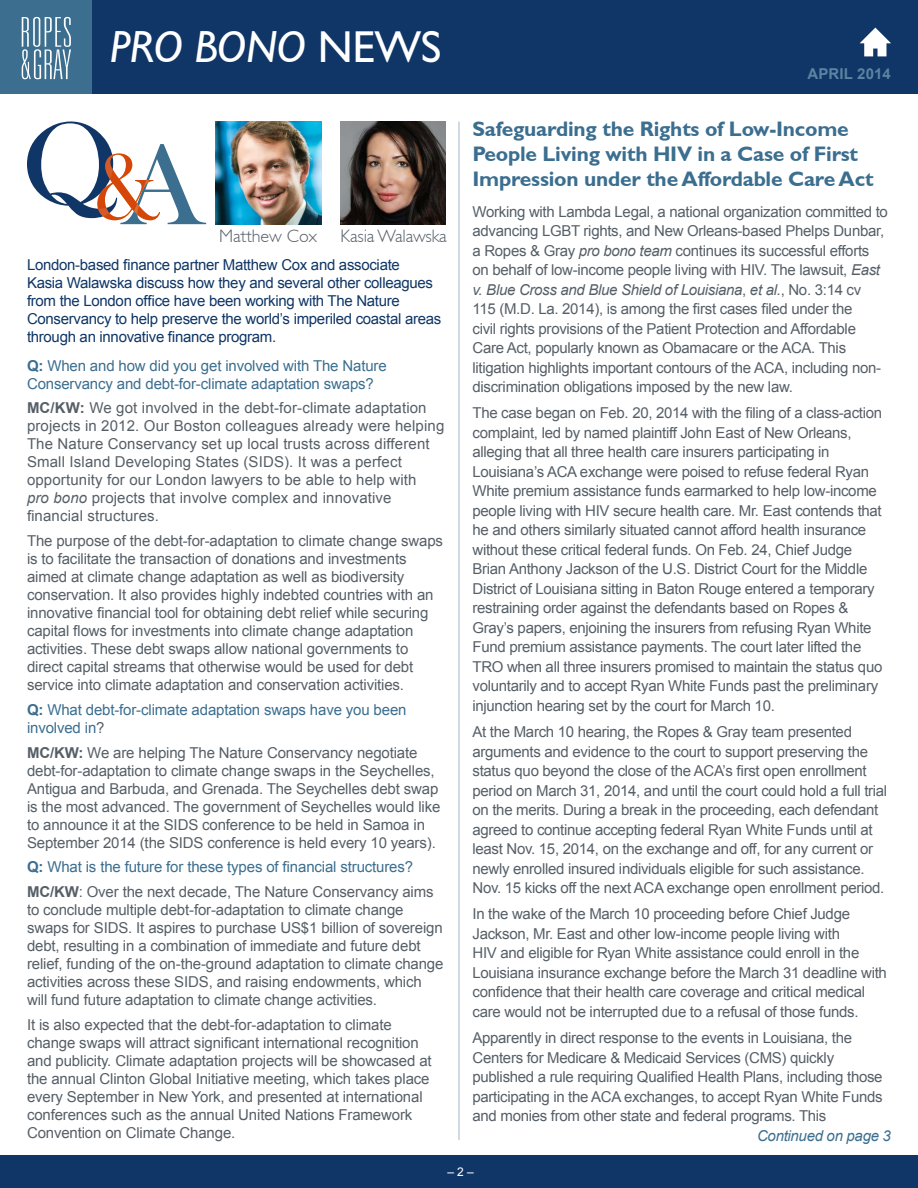
<style>
.page{position:relative;width:918px;height:1188px;background:#fff}
.page>*{position:absolute;margin:0;border:0;box-sizing:border-box;transform-origin:0 0}
.t1{font:italic 45px "Gill Sans";letter-spacing:-.01em;color:#fff}
.t2{font:700 21px/25.2px "Gill Sans";letter-spacing:-.01em;color:#3b6e8f}
.t3{font:300 18px "Gill Sans";letter-spacing:-.01em;color:#565f67}
.t4{font:15px/19.5px "Arial";letter-spacing:-.02em;color:#565f67}
.t5{font:15px/18px "Arial";letter-spacing:.01em;color:#565f67}
.t6{font:15px/18px "Arial";letter-spacing:-.01em;color:#3b6e8f}
.t7{font:15px/18px "Arial";letter-spacing:-.02em;color:#0f3666}
.t8{font:italic 15px "Arial";letter-spacing:-.02em;color:#3b6e8f}
.t9{font:700 15px "Arial";letter-spacing:.01em;color:#5b84a2}
.t10{font:12px "Arial";color:#fff}
.s1{font-family:"Gill Sans Std";font-style:normal}
.s2{font-weight:700}
.s3{font-style:italic}
.s4{color:#565f67}
.s5{font-weight:700;color:#565f67}
</style>
<div class="page">
<div style="left:0;top:0;width:918px;height:94px;background:#0f3666"></div>
<div style="left:0;top:0;width:91px;height:94px;background:#3b6e8f"></div>
<svg style="left:22px;top:17px;width:49px;height:62px"></svg>
<div style="left:0;top:1155px;width:918px;height:33px;background:#0f3666"></div>
<img style="left:215px;top:122px;width:106px;height:102px">
<svg style="left:27px;top:122px;width:179px;height:102px"></svg>
<img style="left:341px;top:122px;width:105px;height:102px">
<hr style="left:459px;top:122px;width:1px;height:1018px;background:#3b6e8f">
<svg style="left:860px;top:28px;width:31px;height:28px"></svg>
<h1 class="t1" style="left:110px;top:21px;width:333px">PRO BONO <span class="s1">NEWS</span></h1>
<p class="t3" style="left:219px;top:225px;width:100px">Matthew Cox</p>
<p class="t3" style="left:341px;top:225px;width:108px">Kasia Walawska</p>
<p class="t7" style="left:27px;top:255px;width:416px">London-based finance partner Matthew Cox and associate<br>Kasia Walawska discuss how they and several other colleagues from the London office have been working with The Nature Conservancy to help preserve the world’s imperiled coastal areas through an innovative finance program.</p>
<p class="t6" style="left:27px;top:356px;width:361px"><span class="s2">Q:</span> When and how did you get involved with The Nature<br>Conservancy and debt-for-climate adaptation swaps?</p>
<p class="t5" style="left:27px;top:399px;width:419px"><span class="s2">MC/KW:</span> We got involved in the debt-for-climate adaptation projects in 2012. Our Boston colleagues already were helping The Nature Conservancy set up local trusts across different Small Island Developing States (SIDS). It was a perfect opportunity for our London lawyers to be able to help with<br><span class="s3">pro bono</span> projects that involve complex and innovative financial structures.</p>
<p class="t4" style="left:27px;top:532px;width:418px;line-height:18px">The purpose of the debt-for-adaptation to climate change swaps is to facilitate the transaction of donations and investments aimed at climate change adaptation as well as biodiversity conservation. It also provides highly indebted countries with an innovative financial tool for obtaining debt relief while securing capital flows for investments into climate change adaptation activities. These debt swaps allow national governments to direct capital streams that otherwise would be used for debt service into climate adaptation and conservation activities.</p>
<p class="t6" style="left:27px;top:701px;width:381px"><span class="s2">Q:</span> What debt-for-climate adaptation swaps have you been involved in<span class="s4">?</span></p>
<p class="t4" style="left:27px;top:743px;width:415px;line-height:18px"><span class="s2">MC/KW:</span> We are helping The Nature Conservancy negotiate debt-for-adaptation to climate change swaps in the Seychelles, Antigua and Barbuda, and Grenada. The Seychelles debt swap is the most advanced. The government of Seychelles would like to announce it at the SIDS conference to be held in Samoa in September 2014 (the SIDS conference is held every 10 years).</p>
<p class="t6" style="left:27px;top:855px;width:408px;line-height:24.8px"><span class="s2">Q:</span> What is the future for these types of financial structures?<br><span class="s5">MC/KW</span><span class="s4">: Over the next decade, The Nature Conservancy aims</span></p>
<p class="t4" style="left:27px;top:901px;width:418px;line-height:18px">to conclude multiple debt-for-adaptation to climate change swaps for SIDS. It aspires to purchase US$1 billion of sovereign debt, resulting in a combination of immediate and future debt relief, funding of the on-the-ground adaptation to climate change activities across these SIDS, and raising endowments, which will fund future adaptation to climate change activities.</p>
<p class="t4" style="left:27px;top:1016px;width:406px;line-height:18px">It is also expected that the debt-for-adaptation to climate change swaps will attract significant international recognition and publicity. Climate adaptation projects will be showcased at the annual Clinton Global Initiative meeting, which takes place every September in New York, and presented at international conferences such as the annual United Nations Framework Convention on Climate Change.</p>
<p class="t9" style="left:807px;top:64px;width:85px">april 2014</p>
<h2 class="t2" style="left:472px;top:116px;width:403px">Safeguarding the Rights of Low-Income<br>People Living with HIV in a Case of First<br>Impression under the Affordable Care Act</h2>
<p class="t4" style="left:472px;top:202px;width:417px">Working with Lambda Legal, a national organization committed to advancing LGBT rights, and New Orleans-based Phelps Dunbar, a Ropes &amp; Gray <span class="s3">pro bono team</span> continues its successful efforts on behalf of low-income people living with HIV. The lawsuit, <span class="s3">East v. Blue Cross and Blue Shield of Louisiana</span>, <span class="s3">et al.</span>, No. 3:14 cv 115 (M.D. La. 2014), is among the first cases filed under the<br>civil rights provisions of the Patient Protection and Affordable Care Act, popularly known as Obamacare or the ACA. This litigation highlights important contours of the ACA, including non&shy;discrimination obligations imposed by the new law.</p>
<p class="t4" style="left:472px;top:403px;width:411px">The case began on Feb. 20, 2014 with the filing of a class-action complaint, led by named plaintiff John East of New Orleans, alleging that all three health care insurers participating in Louisiana’s ACA exchange were poised to refuse federal Ryan White premium assistance funds earmarked to help low-income people living with HIV secure health care. Mr. East contends that he and others similarly situated cannot afford health insurance without these critical federal funds. On Feb. 24, Chief Judge Brian Anthony Jackson of the U.S. District Court for the Middle District of Louisiana sitting in Baton Rouge entered a temporary restraining order against the defendants based on Ropes &amp; Gray’s papers, enjoining the insurers from refusing Ryan White Fund premium assistance payments. The court later lifted the TRO when all three insurers promised to maintain the status quo voluntarily and to accept Ryan White Funds past the preliminary injunction hearing set by the court for March 10.</p>
<p class="t4" style="left:472px;top:722px;width:416px">At the March 10 hearing, the Ropes &amp; Gray team presented arguments and evidence to the court to support preserving the status quo beyond the close of the ACA’s first open enrollment period on March 31, 2014, and until the court could hold a full trial on the merits. During a break in the proceeding, each defendant agreed to continue accepting federal Ryan White Funds until at least Nov. 15, 2014, on the exchange and off, for any current or newly enrolled insured individuals eligible for such assistance.<br>Nov. 15 kicks off the next ACA exchange open enrollment period.</p>
<p class="t4" style="left:472px;top:904px;width:416px">In the wake of the March 10 proceeding before Chief Judge Jackson, Mr. East and other low-income people living with<br>HIV and eligible for Ryan White assistance could enroll in the Louisiana insurance exchange before the March 31 deadline with confidence that their health care coverage and critical medical care would not be interrupted due to a refusal of those funds.</p>
<p class="t4" style="left:472px;top:1028px;width:412px">Apparently in direct response to the events in Louisiana, the Centers for Medicare &amp; Medicaid Services (CMS) quickly published a rule requiring Qualified Health Plans, including those participating in the ACA exchanges, to accept Ryan White Funds and monies from other state and federal programs. This</p>
<p class="t8" style="left:757px;top:1126px;width:135px">Continued on page 3</p>
<p class="t10" style="left:448px;top:1163px;width:28px">– 2 –</p>
</div>
